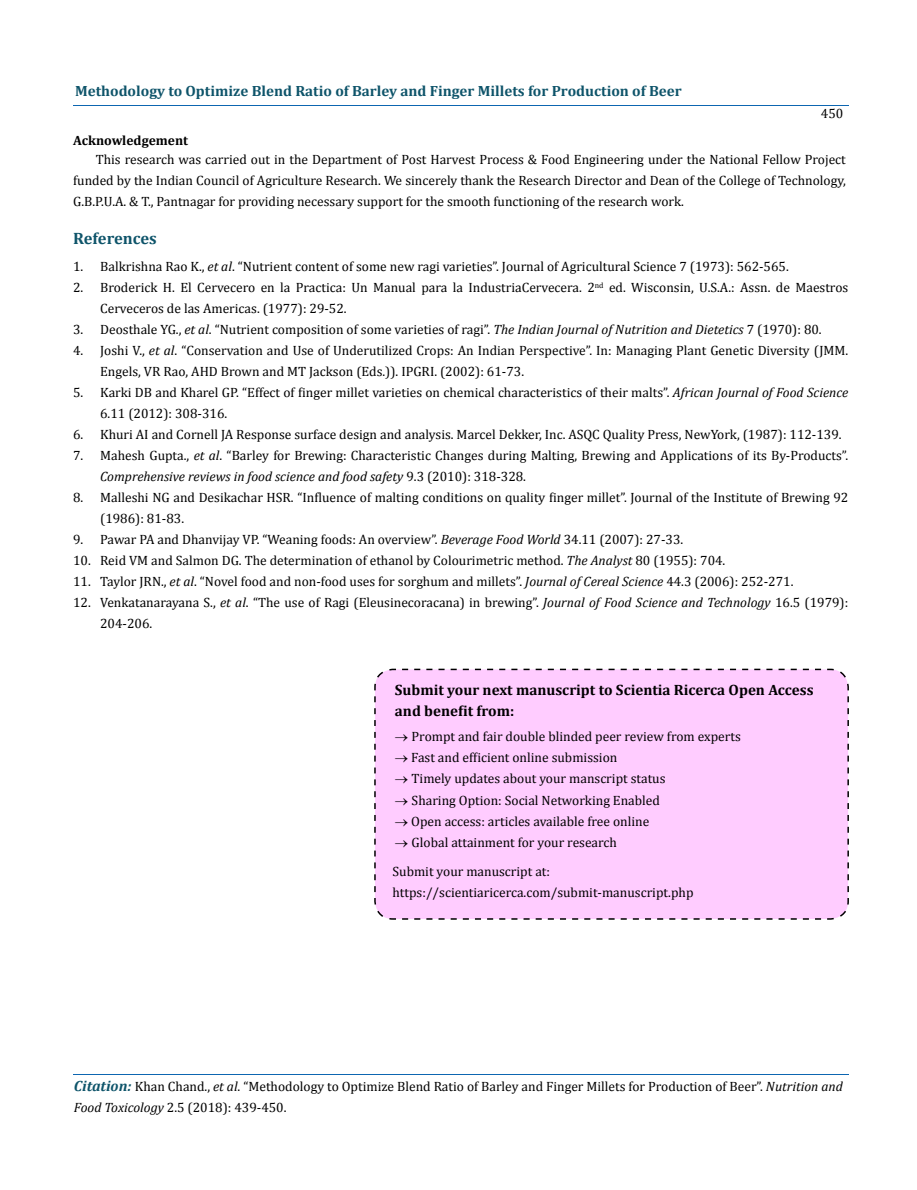
<style>
.page{position:relative;width:917px;height:1190px;background:#fff}
.page>*{position:absolute;margin:0;border:0;box-sizing:border-box;transform-origin:0 0}
.t1{font:700 16.5px "Cambria";color:#0e546a}
.t2{font:700 15px/21px "Cambria";color:#000}
.t3{font:700 14.85px "Cambria";color:#0e546a}
.t4{font:13.5px/21px "Cambria";color:#000}
.t5{font:700 13.5px "Cambria";color:#000}
.s1{font-style:italic}
.s2{font-weight:700;font-style:italic;font-size:14.85px;color:#0e546a}
</style>
<div class="page">
<hr style="left:73px;top:1074px;width:775px;height:1px;background:#0d66b1">
<hr style="left:73px;top:105px;width:775px;height:1px;background:#0d66b1">
<div style="left:374px;top:668px;width:475px;height:252px;background:#fcf"></div>
<p class="t3" style="left:75px;top:82px;width:608px">Methodology to Optimize Blend Ratio of Barley and Finger Millets for Production of Beer</p>
<p class="t4" style="left:820px;top:102px;width:24px">450</p>
<p class="t5" style="left:73px;top:132px;width:116px">Acknowledgement</p>
<p class="t4" style="left:73px;top:148px;width:774px;text-align:justify;text-indent:23px">This research was carried out in the Department of Post Harvest Process &amp; Food Engineering under the National Fellow Project funded by the Indian Council of Agriculture Research. We sincerely thank the Research Director and Dean of the College of Technology, G.B.P.U.A. &amp; T., Pantnagar for providing necessary support for the smooth functioning of the research work.</p>
<p class="t1" style="left:73px;top:228px;width:85px">References</p>
<p class="t4" style="left:73px;top:256px;width:717px">1. Balkrishna Rao K., <span class="s1">et al</span>. “Nutrient content of some new ragi varieties”. Journal of Agricultural Science 7 (1973): 562-565.</p>
<p class="t4" style="left:100px;top:277px;width:749px;text-indent:-27px">2. Broderick H. El Cervecero en la Practica: Un Manual para la IndustriaCervecera. 2<sup>nd</sup> ed. Wisconsin, U.S.A.: Assn. de Maestros<br>Cerveceros de las Americas. (1977): 29-52.</p>
<p class="t4" style="left:73px;top:319px;width:750px">3. Deosthale YG., <span class="s1">et al</span>. “Nutrient composition of some varieties of ragi”. <span class="s1">The Indian Journal of Nutrition and Dietetics</span> 7 (1970): 80.</p>
<p class="t4" style="left:100px;top:340px;width:749px;text-indent:-27px">4. Joshi V., <span class="s1">et al</span>. “Conservation and Use of Underutilized Crops: An Indian Perspective”. In: Managing Plant Genetic Diversity (JMM.<br>Engels, VR Rao, AHD Brown and MT Jackson (Eds.)). IPGRI. (2002): 61-73.</p>
<p class="t4" style="left:100px;top:382px;width:749px;text-indent:-27px">5. Karki DB and Kharel GP. “Effect of finger millet varieties on chemical characteristics of their malts”. <span class="s1">African Journal of Food Science<br></span>6.11 (2012): 308-316.</p>
<p class="t4" style="left:73px;top:424px;width:770px">6. Khuri AI and Cornell JA Response surface design and analysis. Marcel Dekker, Inc. ASQC Quality Press, NewYork, (1987): 112-139.</p>
<p class="t4" style="left:100px;top:445px;width:749px;text-indent:-27px">7. Mahesh Gupta., <span class="s1">et al</span>. “Barley for Brewing: Characteristic Changes during Malting, Brewing and Applications of its By-Products”.<br><span class="s1">Comprehensive reviews in food science and food safety</span> 9.3 (2010): 318-328.</p>
<p class="t4" style="left:100px;top:487px;width:749px;text-indent:-27px">8. Malleshi NG and Desikachar HSR. “Influence of malting conditions on quality finger millet”. Journal of the Institute of Brewing 92 (1986): 81-83.</p>
<p class="t4" style="left:73px;top:529px;width:611px">9. Pawar PA and Dhanvijay VP. “Weaning foods: An overview”. <span class="s1">Beverage Food World</span> 34.11 (2007): 27-33.</p>
<p class="t4" style="left:73px;top:550px;width:653px">10. Reid VM and Salmon DG. The determination of ethanol by Colourimetric method. <span class="s1">The Analyst</span> 80 (1955): 704.</p>
<p class="t4" style="left:73px;top:571px;width:721px">11. Taylor JRN., <span class="s1">et al</span>. “Novel food and non-food uses for sorghum and millets”. <span class="s1">Journal of Cereal Science</span> 44.3 (2006): 252-271.</p>
<p class="t4" style="left:100px;top:592px;width:749px;text-indent:-27px">12. Venkatanarayana S., <span class="s1">et al</span>. “The use of Ragi (Eleusinecoracana) in brewing”. <span class="s1">Journal of Food Science and Technology</span> 16.5 (1979):<br>204-206.</p>
<p class="t2" style="left:395px;top:679px;width:420px">Submit your next manuscript to Scientia Ricerca Open Access and benefit from:</p>
<p class="t4" style="left:395px;top:726px;width:347px">→ Prompt and fair double blinded peer review from experts</p>
<p class="t4" style="left:395px;top:747px;width:224px">→ Fast and efficient online submission</p>
<p class="t4" style="left:395px;top:768px;width:272px">→ Timely updates about your manscript status</p>
<p class="t4" style="left:395px;top:789px;width:266px">→ Sharing Option: Social Networking Enabled</p>
<p class="t4" style="left:395px;top:810px;width:256px">→ Open access: articles available free online</p>
<p class="t4" style="left:392px;top:827px;width:226px;line-height:29.4px">→ Global attainment for your research<br>Submit your manuscript at:</p>
<p class="t4" style="left:392px;top:881px;width:302px">https://scientiaricerca.com/submit-manuscript.php</p>
<p class="t4" style="left:74px;top:1076px;width:770px"><span class="s2">Citation:</span> Khan Chand., <span class="s1">et al</span>. “Methodology to Optimize Blend Ratio of Barley and Finger Millets for Production of Beer”. <span class="s1">Nutrition and<br>Food Toxicology</span> 2.5 (2018): 439-450.</p>
</div>
